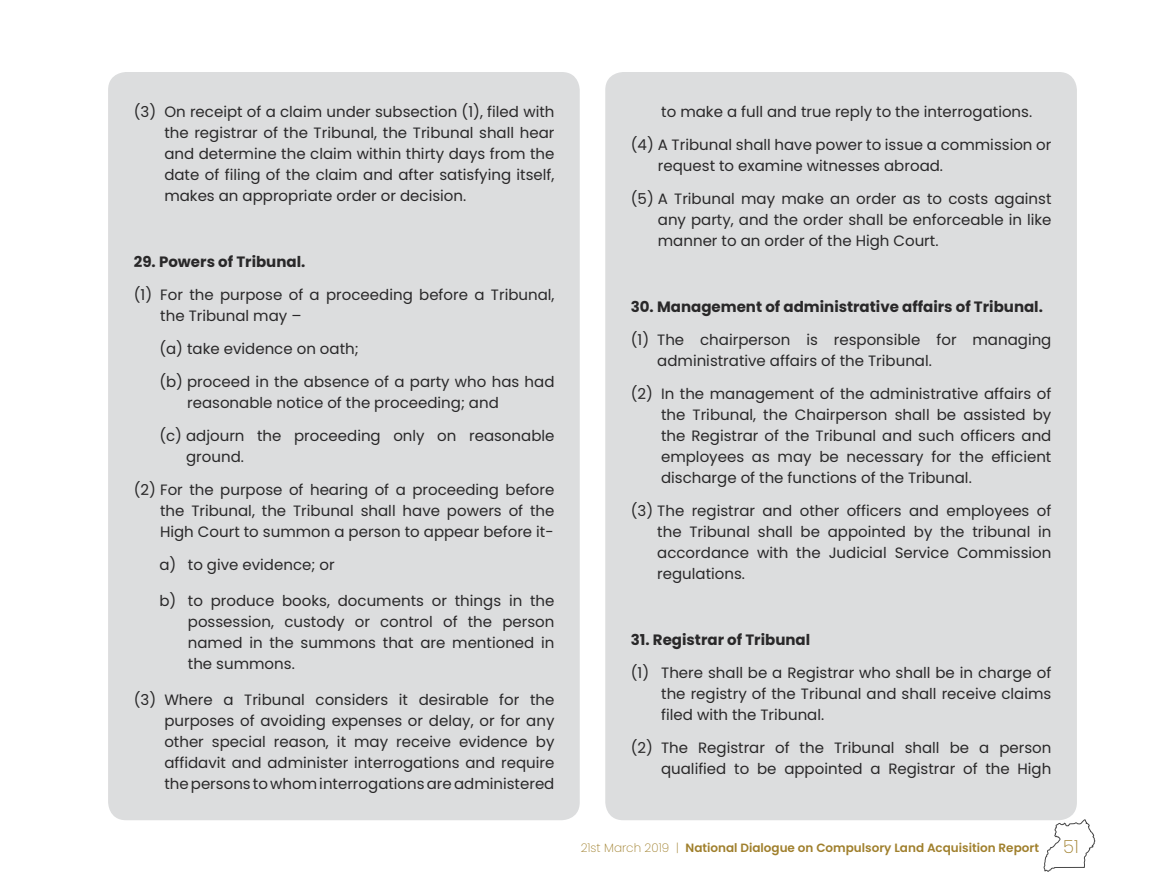
<style>
.page{position:relative;width:1149px;height:893px;background:#fff}
.page>*{position:absolute;margin:0;border:0;box-sizing:border-box;transform-origin:0 0}
.t1{font:200 18px "Poppins";color:#a0802d}
.t2{font:15px/21px "Poppins";color:#292829;text-align:justify}
.t3{font:700 15px "Poppins";color:#292829}
.t4{font:600 12px "Poppins";color:#a0802d}
.s1{font-weight:200}
</style>
<div class="page">
<svg style="left:1043px;top:819px;width:52px;height:53px"></svg>
<div style="left:108px;top:72px;width:471px;height:748px;background:#dcddde;border-radius:18px"></div>
<div style="left:605px;top:72px;width:471px;height:748px;background:#dcddde;border-radius:18px"></div>
<p class="t2" style="left:164px;top:101px;width:391px;text-indent:-30px">(3) On receipt of a claim under subsection (1), filed with the registrar of the Tribunal, the Tribunal shall hear and determine the claim within thirty days from the date of filing of the claim and after satisfying itself, makes an appropriate order or decision.</p>
<p class="t3" style="left:134px;top:253px;width:173px">29. Powers of Tribunal.</p>
<p class="t2" style="left:160px;top:284px;width:395px;text-indent:-26px">(1) For the purpose of a proceeding before a Tribunal, the Tribunal may –</p>
<p class="t2" style="left:159px;top:338px;width:201px">(a) take evidence on oath;</p>
<p class="t2" style="left:187px;top:371px;width:369px;text-indent:-28px">(b) proceed in the absence of a party who has had reasonable notice of the proceeding; and</p>
<p class="t2" style="left:186px;top:425px;width:370px;text-indent:-27px">(c) adjourn the proceeding only on reasonable ground.</p>
<p class="t2" style="left:160px;top:479px;width:396px;text-indent:-26px">(2) For the purpose of hearing of a proceeding before the Tribunal, the Tribunal shall have powers of the High Court to summon a person to appear before it-</p>
<p class="t2" style="left:159px;top:554px;width:177px">a) to give evidence; or</p>
<p class="t2" style="left:188px;top:590px;width:368px;text-indent:-28px">b) to produce books, documents or things in the possession, custody or control of the person named in the summons that are mentioned in the summons.</p>
<p class="t2" style="left:164px;top:689px;width:391px;text-indent:-30px">(3) Where a Tribunal considers it desirable for the purposes of avoiding expenses or delay, or for any other special reason, it may receive evidence by affidavit and administer interrogations and require the persons to whom interrogations are administered</p>
<p class="t2" style="left:661px;top:101px;width:372px">to make a full and true reply to the interrogations.</p>
<p class="t2" style="left:657px;top:134px;width:395px;text-indent:-27px">(4) A Tribunal shall have power to issue a commission or request to examine witnesses abroad.</p>
<p class="t2" style="left:657px;top:188px;width:395px;text-indent:-27px">(5) A Tribunal may make an order as to costs against any party, and the order shall be enforceable in like manner to an order of the High Court.</p>
<p class="t3" style="left:630px;top:298px;width:413px">30. Management of administrative affairs of Tribunal.</p>
<p class="t2" style="left:657px;top:329px;width:395px;text-indent:-26px">(1) The chairperson is responsible for managing administrative affairs of the Tribunal.</p>
<p class="t2" style="left:661px;top:383px;width:392px;text-indent:-30px">(2) In the management of the administrative affairs of the Tribunal, the Chairperson shall be assisted by the Registrar of the Tribunal and such officers and employees as may be necessary for the efficient discharge of the functions of the Tribunal.</p>
<p class="t2" style="left:657px;top:500px;width:395px;text-indent:-26px">(3) The registrar and other officers and employees of the Tribunal shall be appointed by the tribunal in accordance with the Judicial Service Commission regulations.</p>
<p class="t3" style="left:630px;top:631px;width:181px">31. Registrar of Tribunal</p>
<p class="t2" style="left:661px;top:662px;width:391px;text-indent:-30px">(1) There shall be a Registrar who shall be in charge of the registry of the Tribunal and shall receive claims filed with the Tribunal.</p>
<p class="t2" style="left:630px;top:737px;width:422px;text-align:right">(2) The Registrar of the Tribunal shall be a person qualified to be appointed a Registrar of the High</p>
<p class="t4" style="left:580px;top:841px;width:459px"><span class="s1">21st March 2019 |</span> National Dialogue on Compulsory Land Acquisition Report</p>
<p class="t1" style="left:1062px;top:837px;width:17px">51</p>
</div>
